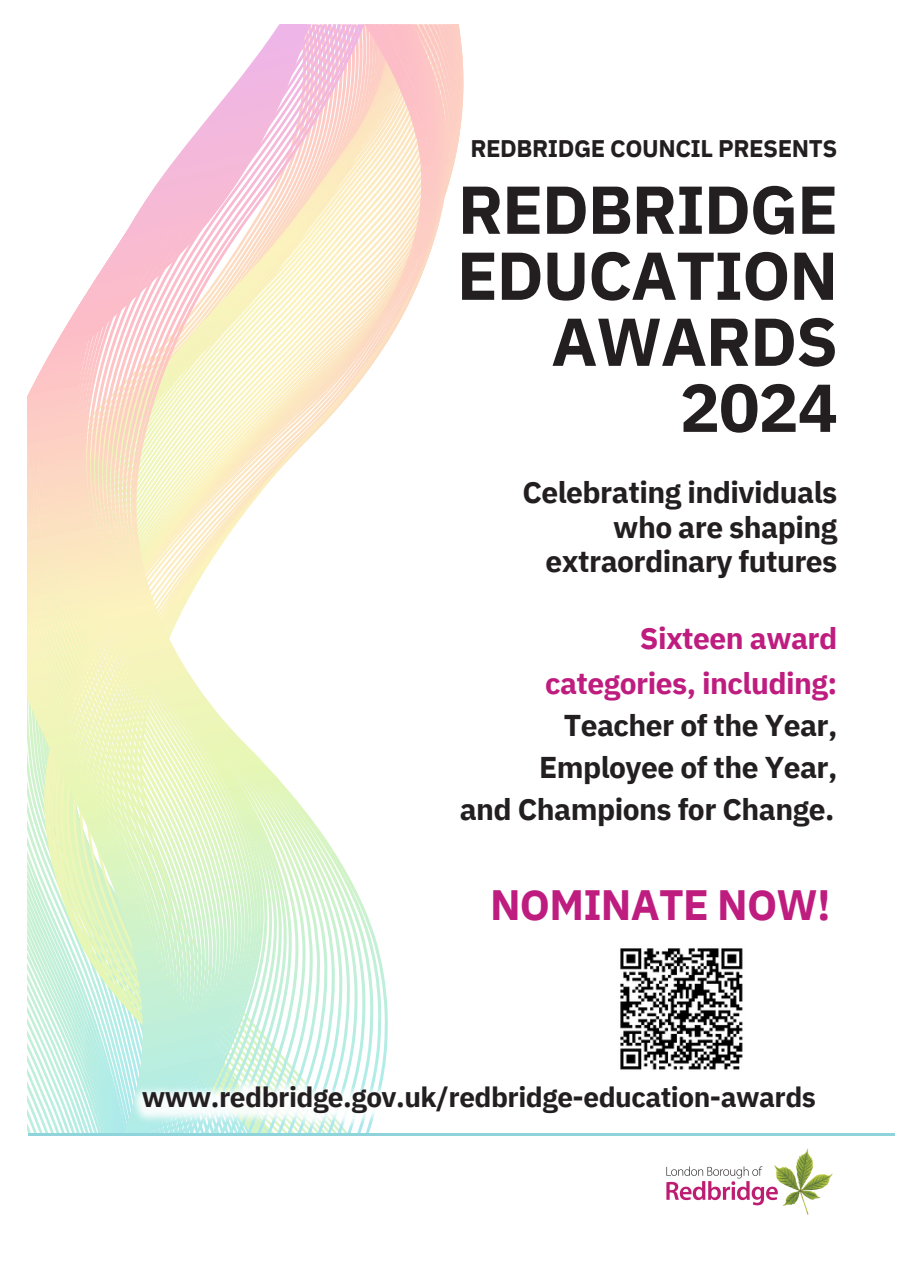
<style>
.page{position:relative;width:923px;height:1274px;background:#fff}
.page>*{position:absolute;margin:0;border:0;box-sizing:border-box;transform-origin:0 0}
.t1{font:700 67.6px/66px "IBM Plex Sans";letter-spacing:-.02em;color:#231f20;text-align:right}
.t2{font:700 42.4px "IBM Plex Sans";letter-spacing:-.02em;color:#be1d7f}
.t3{font:700 30px/34.4px "IBM Plex Sans";letter-spacing:-.02em;color:#231f20;text-align:right}
.t4{font:700 30px "IBM Plex Sans";letter-spacing:-.02em;color:#be1d7f}
.t5{font:700 28px "IBM Plex Sans";letter-spacing:-.02em;color:#231f20}
.t6{font:700 24px "IBM Plex Sans";letter-spacing:-.02em;color:#231f20}
</style>
<div class="page">
<svg style="left:388px;top:24px;width:60px;height:317px"></svg>
<svg style="left:381px;top:24px;width:7px;height:1052px"></svg>
<svg style="left:373px;top:24px;width:8px;height:1052px"></svg>
<svg style="left:366px;top:24px;width:7px;height:1109px"></svg>
<svg style="left:358px;top:24px;width:8px;height:1109px"></svg>
<svg style="left:350px;top:24px;width:8px;height:1109px"></svg>
<svg style="left:343px;top:24px;width:7px;height:1109px"></svg>
<svg style="left:335px;top:24px;width:8px;height:1109px"></svg>
<svg style="left:328px;top:24px;width:7px;height:1109px"></svg>
<svg style="left:321px;top:24px;width:7px;height:1109px"></svg>
<svg style="left:316px;top:24px;width:5px;height:1109px"></svg>
<svg style="left:311px;top:24px;width:5px;height:1109px"></svg>
<svg style="left:27px;top:24px;width:281px;height:1111px"></svg>
<hr style="left:29px;top:1133px;width:866px;height:2px;background:#8ed4da">
<img style="left:132px;top:1076px;width:252px;height:52px">
<img style="left:666px;top:1148px;width:167px;height:67px">
<img style="left:620px;top:948px;width:123px;height:122px">
<p class="t6" style="left:470px;top:132px;width:368px">REDBRIDGE COUNCIL PRESENTS</p>
<p class="t1" style="left:457px;top:175px;width:383px">REDBRIDGE<br>EDUCATION<br>AWARDS<br>2024</p>
<p class="t3" style="left:522px;top:475px;width:316px">Celebrating individuals who are shaping extraordinary futures</p>
<p class="t4" style="left:639px;top:618px;width:199px">Sixteen award</p>
<p class="t4" style="left:545px;top:663px;width:294px">categories, including:</p>
<p class="t3" style="left:563px;top:707px;width:275px">Teacher of the Year,</p>
<p class="t3" style="left:539px;top:749px;width:300px">Employee of the Year,</p>
<p class="t3" style="left:459px;top:791px;width:376px">and Champions for Change.</p>
<p class="t2" style="left:490px;top:876px;width:342px">NOMINATE NOW!</p>
<p class="t5" style="left:142px;top:1077px;width:675px">www.redbridge.gov.uk/redbridge-education-awards</p>
</div>
